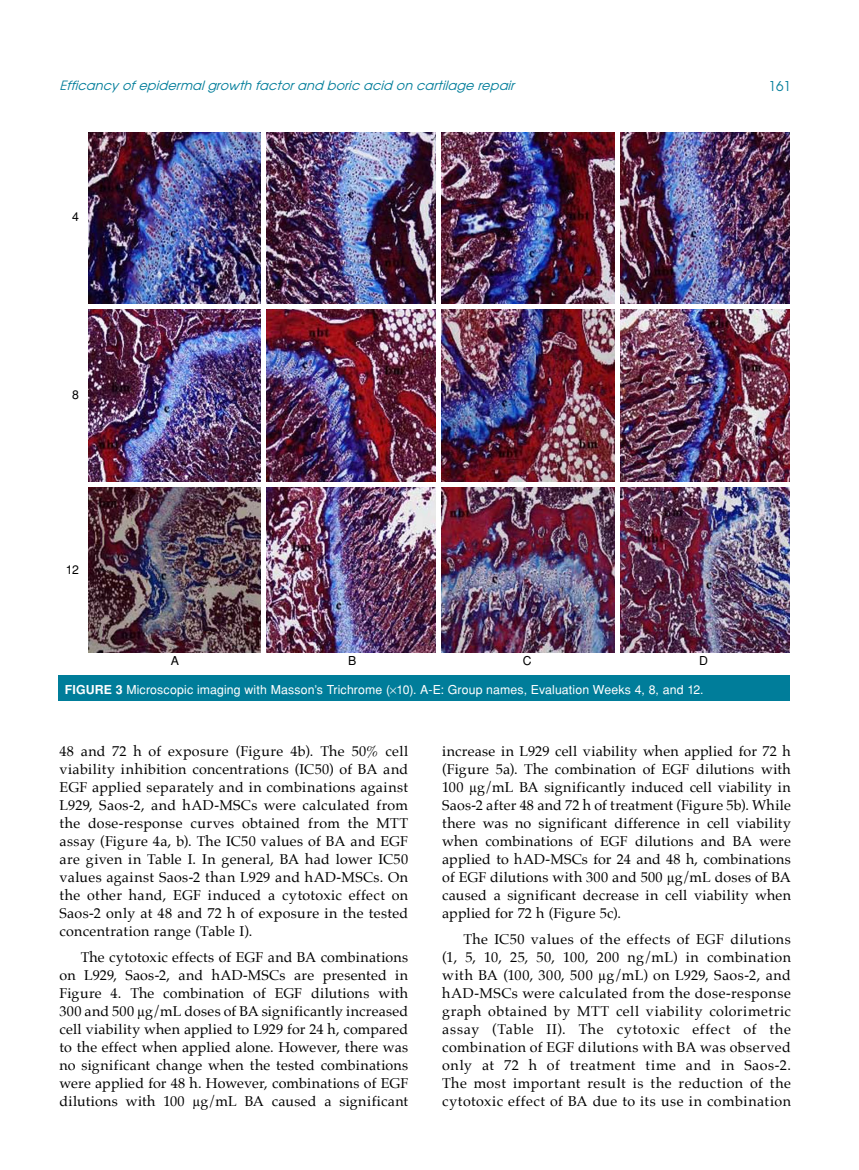
<style>
.page{position:relative;width:859px;height:1170px;background:#fff}
.page>*{position:absolute;margin:0;border:0;box-sizing:border-box;transform-origin:0 0}
.t1{font:14.25px/18px "Palatino";letter-spacing:.025em;color:#000;text-align:justify}
.t2{font:13.5px "Avant Garde Tr";color:#007d9a}
.t3{font:italic 12.75px "Avant Garde Tr";color:#007d9a}
.t4{font:12.3px "Helvetica Normal Tr";letter-spacing:.01em;color:#fff}
.t5{font:12.3px "Helvetica Normal Tr";color:#000}
.s1{font-family:"Helvetica Tr";font-weight:700}
.s2{font-family:"Times New Roman"}
</style>
<div class="page">
<div style="left:58px;top:675px;width:732px;height:25px;background:#007d9a"></div>
<img style="left:88px;top:133px;width:702px;height:520px">
<div style="left:261px;top:132px;width:5px;height:521px;background:#fff"></div>
<div style="left:88px;top:304px;width:703px;height:5px;background:#fff"></div>
<div style="left:88px;top:482px;width:703px;height:5px;background:#fff"></div>
<div style="left:436px;top:132px;width:5px;height:521px;background:#fff"></div>
<div style="left:615px;top:132px;width:5px;height:521px;background:#fff"></div>
<p class="t3" style="left:60px;top:78px;width:460px">Efficancyofepidermalgrowth factorand boric acid on cartilage repair</p>
<p class="t2" style="left:768px;top:77px;width:24px">161</p>
<p class="t5" style="left:72px;top:209px;width:8px">4</p>
<p class="t5" style="left:72px;top:387px;width:8px">8</p>
<p class="t5" style="left:66px;top:562px;width:15px">12</p>
<p class="t5" style="left:171px;top:653px;width:10px">A</p>
<p class="t5" style="left:348px;top:653px;width:10px">B</p>
<p class="t5" style="left:523px;top:653px;width:10px">C</p>
<p class="t5" style="left:699px;top:653px;width:10px">D</p>
<p class="t4" style="left:65px;top:682px;width:640px"><span class="s1">FIGURE 3</span> Microscopic imaging with Masson’s Trichrome ( 10). A-E: Group names, Evaluation Weeks 4, 8, and 12.</p>
<p class="t1" style="left:60px;top:741px;width:350px">48 and 72 h of exposure (Figure 4b). The 50% cell viability inhibition concentrations (IC50) of BA and EGF applied separately and in combinations against L929, Saos-2, and hAD-MSCs were calculated from the dose-response curves obtained from the MTT assay (Figure 4a, b). The IC50 values of BA and EGF are given in Table I. In general, BA had lower IC50 values against Saos-2 than L929 and hAD-MSCs. On the other hand, EGF induced a cytotoxic effect on Saos-2 only at 48 and 72 h of exposure in the tested concentration range (Table I).</p>
<p class="t1" style="left:60px;top:948px;width:350px;text-indent:21px">The cytotoxic effects of EGF and BA combinations on L929, Saos-2, and hAD-MSCs are presented in Figure 4. The combination of EGF dilutions with 300 and 500 <span class="s2">µ</span>g/mL doses of BA significantly increased cell viability when applied to L929 for 24 h, compared to the effect when applied alone. However, there was no significant change when the tested combinations were applied for 48 h. However, combinations of EGF dilutions with 100 <span class="s2">µ</span>g/mL BA caused a significant</p>
<p class="t1" style="left:442px;top:741px;width:350px">increase in L929 cell viability when applied for 72 h (Figure 5a). The combination of EGF dilutions with 100 <span class="s2">µ</span>g/mL BA significantly induced cell viability in Saos-2 after 48 and 72 h of treatment (Figure 5b). While there was no significant difference in cell viability when combinations of EGF dilutions and BA were applied to hAD-MSCs for 24 and 48 h, combinations of EGF dilutions with 300 and 500 <span class="s2">µ</span>g/mL doses of BA caused a significant decrease in cell viability when applied for 72 h (Figure 5c).</p>
<p class="t1" style="left:442px;top:930px;width:350px;text-indent:21px">The IC50 values of the effects of EGF dilutions (1, 5, 10, 25, 50, 100, 200 ng/mL) in combination with BA (100, 300, 500 <span class="s2">µ</span>g/mL) on L929, Saos-2, and hAD-MSCs were calculated from the dose-response graph obtained by MTT cell viability colorimetric assay (Table II). The cytotoxic effect of the combination of EGF dilutions with BA was observed only at 72 h of treatment time and in Saos-2.<br>The most important result is the reduction of the cytotoxic effect of BA due to its use in combination</p>
</div>
